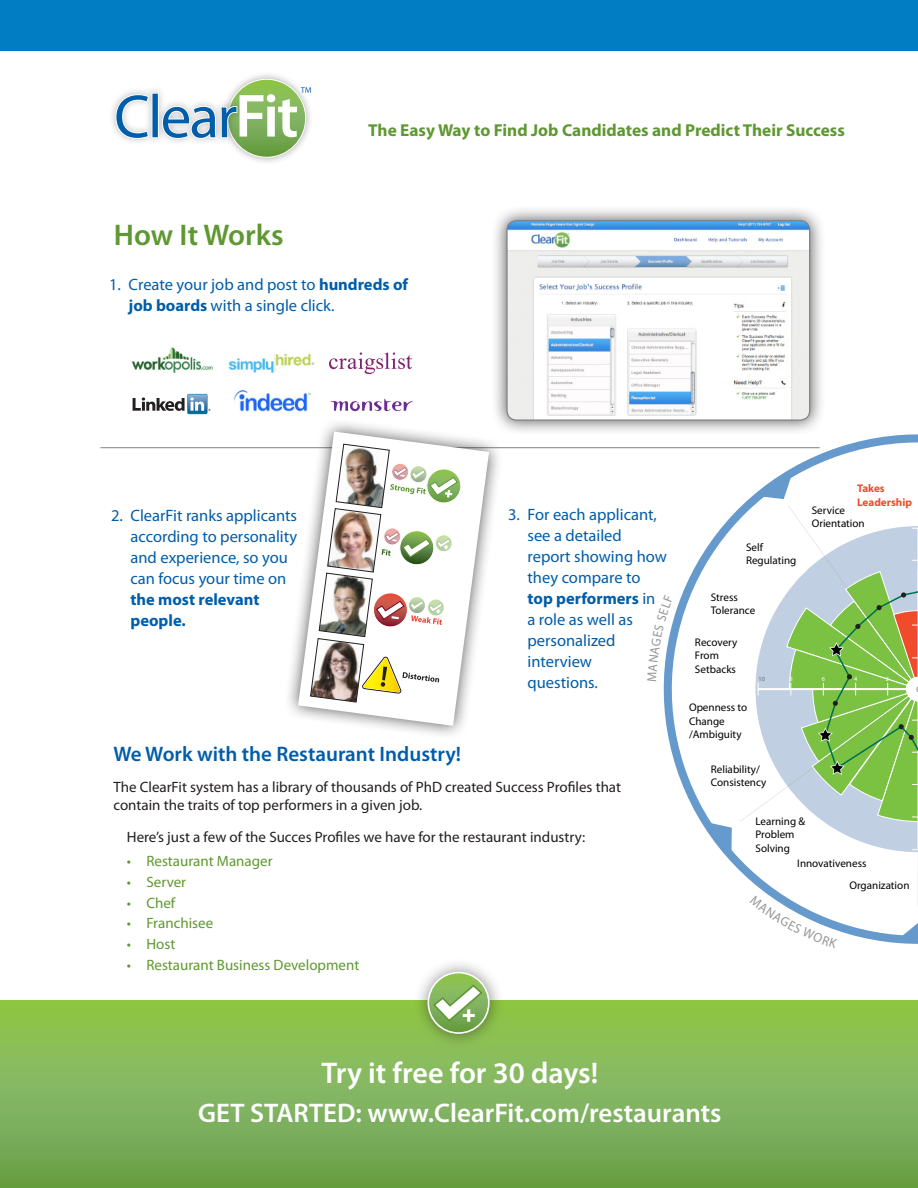
<style>
.page{position:relative;width:918px;height:1188px;background:#fff}
.page>*{position:absolute;margin:0;border:0;box-sizing:border-box;transform-origin:0 0}
.t1{font:600 30px "Myriad Pro";color:#fff}
.t2{font:600 30px "Myriad Pro";color:#5f9832}
.t3{font:600 27px "Myriad Pro";color:#fff}
.t4{font:600 21px "Myriad Pro";color:#005daa}
.t5{font:700 17.25px "Myriad Pro";color:#5f9832}
.t6{font:16.5px/21px "Myriad Pro";color:#005daa}
.t7{font:15px/18px "Myriad Pro";color:#231f20}
.t8{font:15px "Myriad Pro";color:#5f9832}
.t9{font:11.1px/13.4px "Myriad Pro";color:#000}
.t10{font:700 11.1px/13.4px "Myriad Pro";color:#f04b2a}
.t11{font:6.3px "Myriad Pro";color:#fff}
.t12{font:6.3px "Myriad Pro";color:#6d6f71}
.s1{font-weight:700}
</style>
<div class="page">
<svg style="left:627px;top:434px;width:291px;height:437px"></svg>
<hr style="left:100px;top:447px;width:720px;height:1px;background:#808285">
<div style="left:284px;top:417px;width:220px;height:323px;background:#231f20;opacity:.75"></div>
<svg style="left:298px;top:432px;width:191px;height:294px"></svg>
<img style="left:310px;top:444px;width:153px;height:258px">
<div style="left:491px;top:205px;width:334px;height:231px;background:#231f20;opacity:.75"></div>
<img style="left:507px;top:221px;width:303px;height:199px">
<div style="left:506px;top:220px;width:304px;height:201px;border:1px solid #808285;border-radius:9px"></div>
<img style="left:131px;top:347px;width:82px;height:26px">
<img style="left:235px;top:390px;width:75px;height:21px">
<svg style="left:133px;top:394px;width:78px;height:20px"></svg>
<svg style="left:331px;top:399px;width:82px;height:12px"></svg>
<svg style="left:329px;top:352px;width:83px;height:22px"></svg>
<img style="left:228px;top:353px;width:86px;height:20px">
<div style="left:0;top:0;width:918px;height:50px;background:#007dc3"></div>
<svg style="left:0;top:1001px;width:918px;height:187px;background:#7fb455"></svg>
<div style="left:413px;top:957px;width:92px;height:92px;background:#231f20;opacity:.53"></div>
<svg style="left:428px;top:973px;width:61px;height:60px"></svg>
<div style="left:428px;top:972px;width:62px;height:62px;border:2px solid #fff;border-radius:50%"></div>
<svg style="left:432px;top:983px;width:52px;height:40px"></svg>
<div style="left:220px;top:72px;width:93px;height:93px;background:#231f20;opacity:.36"></div>
<svg style="left:228px;top:79px;width:78px;height:78px"></svg>
<div style="left:108px;top:85px;width:137px;height:61px;background:#231f20;opacity:.3"></div>
<svg style="left:115px;top:87px;width:196px;height:53px"></svg>
<svg style="left:740px;top:505px;width:178px;height:439px"></svg>
<svg style="left:648px;top:595px;width:25px;height:86px"></svg>
<p class="t5" style="left:368px;top:121px;width:478px">The Easy Way to Find Job Candidates and Predict Their Success</p>
<p class="t2" style="left:114px;top:218px;width:171px">How It Works</p>
<p class="t6" style="left:129px;top:274px;width:281px;text-indent:-20px">1. Create your job and post to <span class="s1">hundreds of job boards</span> with a single click.</p>
<p class="t6" style="left:131px;top:505px;width:168px;text-indent:-20px">2. ClearFit ranks applicants according to personality and experience, so you can focus your time on <span class="s1">the most relevant people.</span></p>
<p class="t6" style="left:528px;top:504px;width:141px;text-indent:-20px">3. For each applicant, see a detailed report showing how they compare to <span class="s1">top performers</span> in a role as well as personalized interview<br>questions.</p>
<p class="t4" style="left:113px;top:742px;width:349px">We Work with the Restaurant Industry!</p>
<p class="t7" style="left:113px;top:778px;width:509px">The ClearFit system has a library of thousands of PhD created Success Profiles that contain the traits of top performers in a given job.</p>
<p class="t7" style="left:127px;top:828px;width:460px">Here’s just a few of the Succes Profiles we have for the restaurant industry:</p>
<p class="t8" style="left:127px;top:853px;width:147px">• Restaurant Manager</p>
<p class="t8" style="left:127px;top:874px;width:61px">• Server</p>
<p class="t8" style="left:127px;top:894px;width:50px">• Chef</p>
<p class="t8" style="left:127px;top:915px;width:88px">• Franchisee</p>
<p class="t8" style="left:127px;top:936px;width:50px">• Host</p>
<p class="t8" style="left:127px;top:957px;width:234px">• Restaurant Business Development</p>
<p class="t9" style="left:746px;top:540px;width:52px">Self<br>Regulating</p>
<p class="t9" style="left:711px;top:590px;width:46px">Stress<br>Tolerance</p>
<p class="t10" style="left:857px;top:481px;width:56px">Takes<br>Leadership</p>
<p class="t9" style="left:812px;top:503px;width:55px">Service<br>Orientation</p>
<p class="t9" style="left:695px;top:635px;width:44px">Recovery<br>From<br>Setbacks</p>
<p class="t9" style="left:689px;top:701px;width:60px">Openness to<br>Change /Ambiguity</p>
<p class="t9" style="left:711px;top:763px;width:57px">Reliability/<br>Consistency</p>
<p class="t9" style="left:755px;top:814px;width:51px">Learning &amp;<br>Problem<br>Solving</p>
<p class="t9" style="left:849px;top:853px;width:62px;line-height:21.1px;text-indent:-52px">Innovativeness<br>Organization</p>
<p class="t12" style="left:759px;top:675px;width:8px">10</p>
<p class="t11" style="left:790px;top:675px;width:5px">8</p>
<p class="t11" style="left:822px;top:675px;width:5px">6</p>
<p class="t11" style="left:854px;top:675px;width:5px">4</p>
<p class="t11" style="left:886px;top:675px;width:5px">2</p>
<p class="t1" style="left:321px;top:1056px;width:278px">Try it free for 30 days!</p>
<p class="t3" style="left:198px;top:1098px;width:525px">GET STARTED: www.ClearFit.com/restaurants</p>
</div>
